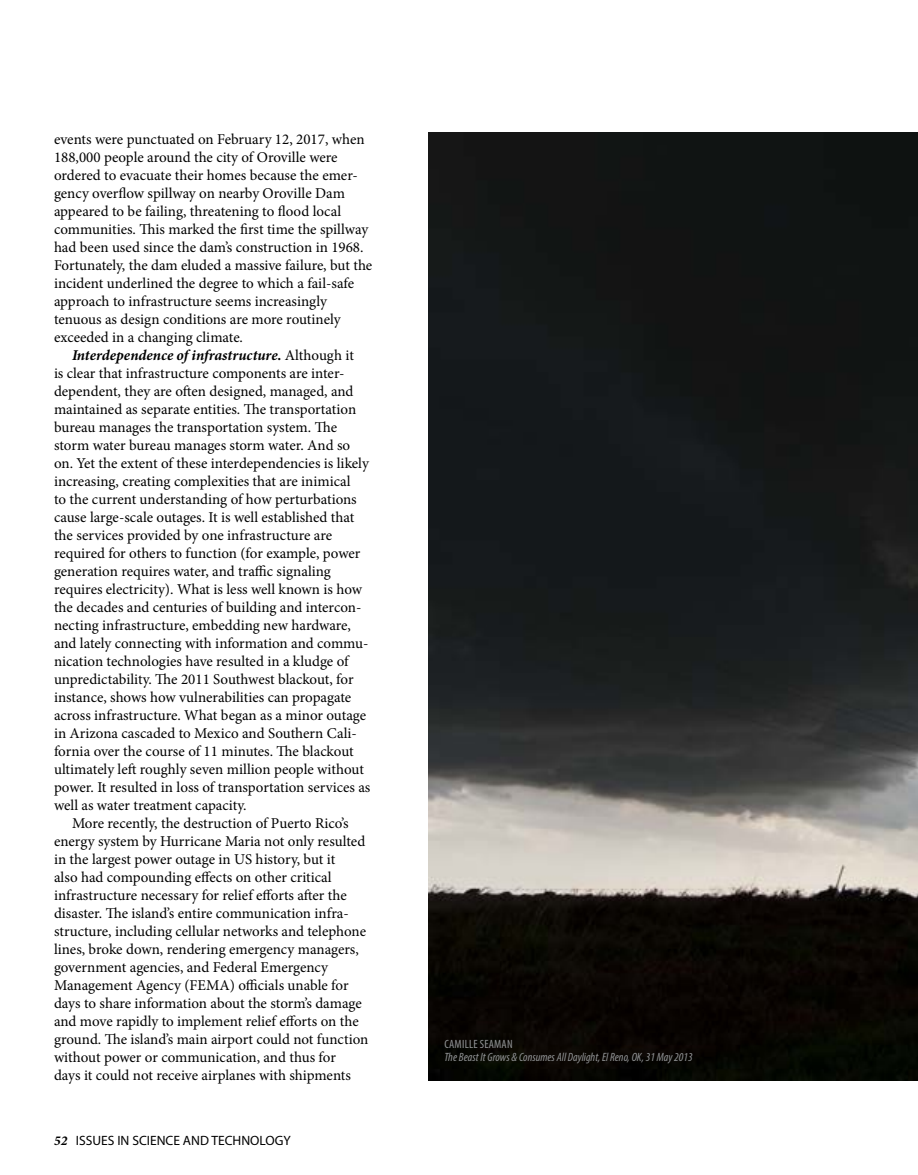
<style>
.page{position:relative;width:918px;height:1175px;background:#fff}
.page>*{position:absolute;margin:0;border:0;box-sizing:border-box;transform-origin:0 0}
._10_12_MinPro_text_i{font:15px/18px "Minion Pro";color:#000}
.t1{font:13.5px "Myriad Pro";color:#000}
.Art_caption_2{font:italic condensed 12px "Myriad Pro";color:#929496}
.Art_caption_2_artist{font:condensed 12px "Myriad Pro";letter-spacing:.02em;color:#929496}
.s1{font-weight:700;font-style:italic}
.s2{font-weight:700}
.s3{font-family:"Minion Pro";font-weight:700;font-style:italic}
</style>
<div class="page">
<img style="left:429px;top:133px;width:489px;height:947px">
<p class="_10_12_MinPro_text_i" style="left:54px;top:130px;width:320px">events were punctuated on February 12, 2017, when 188,000 people around the city of Oroville were ordered to evacuate their homes because the emer&shy;gency overflow spillway on nearby Oroville Dam appeared to be failing, threatening to flood local communities. This marked the first time the spillway had been used since the dam’s construction in 1968.<br>Fortunately, the dam eluded a massive failure, but the incident underlined the degree to which a fail-safe approach to infrastructure seems increasingly tenuous as design conditions are more routinely exceeded in a changing climate.</p>
<p class="_10_12_MinPro_text_i" style="left:54px;top:346px;width:318px;text-indent:18px"><span class="s1">Interdependence of infrastructure</span><span class="s2">.</span> Although it<br>is clear that infrastructure components are inter&shy;dependent, they are often designed, managed, and maintained as separate entities. The transportation bureau manages the transportation system. The storm water bureau manages storm water. And so on. Yet the extent of these interdependencies is likely increasing, creating complexities that are inimical<br>to the current understanding of how perturbations cause large-scale outages. It is well established that the services provided by one infrastructure are required for others to function (for example, power generation requires water, and traffic signaling requires electricity). What is less well known is how the decades and centuries of building and intercon&shy;necting infrastructure, embedding new hardware, and lately connecting with information and commu&shy;nication technologies have resulted in a kludge of unpredictability. The 2011 Southwest blackout, for instance, shows how vulnerabilities can propagate across infrastructure. What began as a minor outage in Arizona cascaded to Mexico and Southern Cali&shy;fornia over the course of 11 minutes. The blackout ultimately left roughly seven million people without power. It resulted in loss of transportation services as well as water treatment capacity.</p>
<p class="_10_12_MinPro_text_i" style="left:54px;top:814px;width:316px;text-indent:18px">More recently, the destruction of Puerto Rico’s energy system by Hurricane Maria not only resulted in the largest power outage in US history, but it<br>also had compounding effects on other critical infrastructure necessary for relief efforts after the disaster. The island’s entire communication infra&shy;structure, including cellular networks and telephone lines, broke down, rendering emergency managers, government agencies, and Federal Emergency Management Agency (FEMA) officials unable for days to share information about the storm’s damage and move rapidly to implement relief efforts on the ground. The island’s main airport could not function without power or communication, and thus for<br>days it could not receive airplanes with shipments</p>
<p class="t1" style="left:54px;top:1131px;width:238px"><span class="s3">52</span> ISSUES IN SCIENCE AND TECHNOLOGY</p>
<p class="Art_caption_2_artist" style="left:444px;top:1036px;width:70px">CAMILLE SEAMAN</p>
<p class="Art_caption_2" style="left:444px;top:1049px;width:250px">The Beast It Grows &amp; Consumes All Daylight, El Reno, OK, 31 May 2013</p>
</div>
